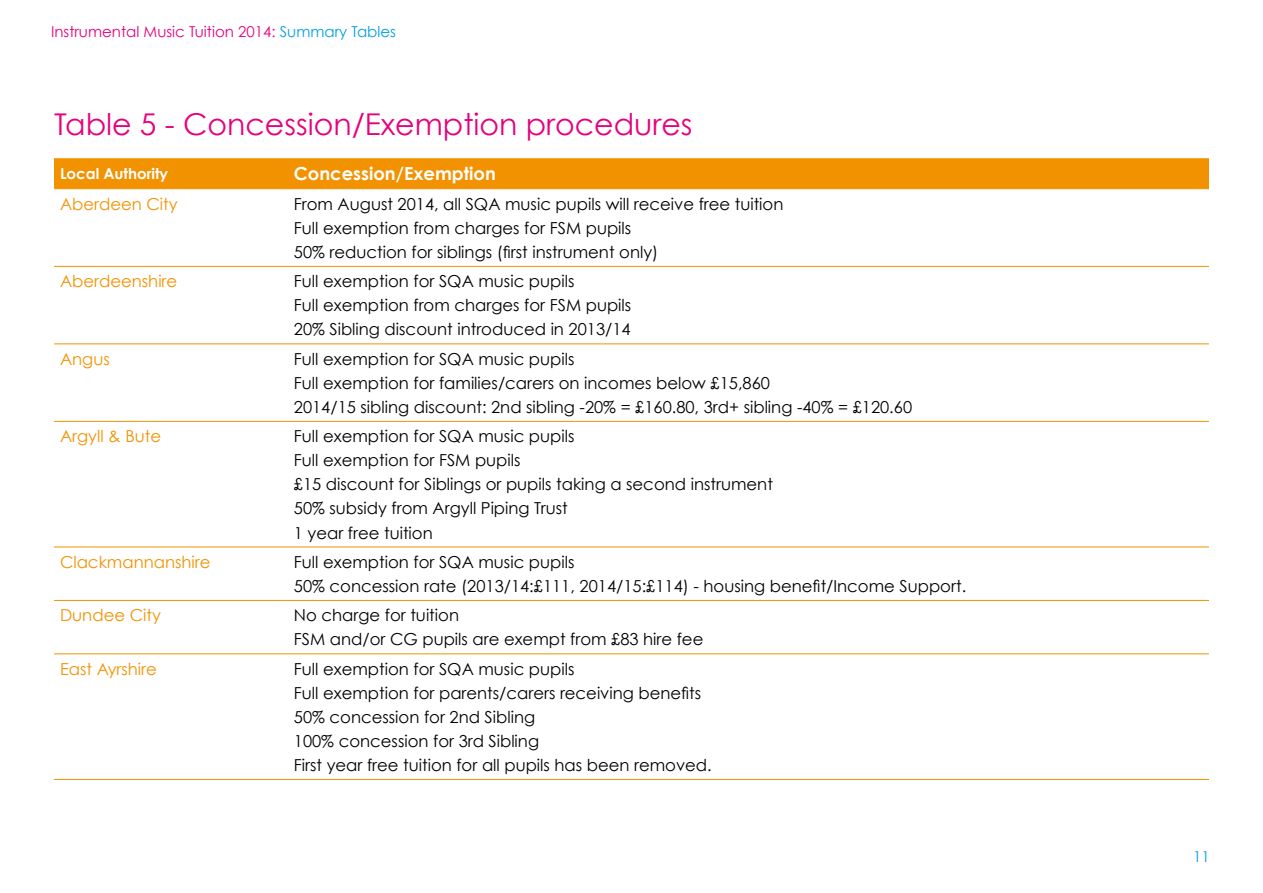
<style>
.page{position:relative;width:1263px;height:893px;background:#fff}
.page>*{position:absolute;margin:0;border:0;box-sizing:border-box;transform-origin:0 0}
.t1{font:30px "Century Gothic";color:#e6007d}
.t2{font:700 18px "Century Gothic";color:#fff}
.t3{font:16.5px/24px "Century Gothic";color:#000}
.t4{font:16.5px "Century Gothic";color:#f39200}
.t5{font:15px "Century Gothic";color:#e6007d}
.t6{font:700 15px "Century Gothic";color:#fff}
.t7{font:15px "Century Gothic";color:#009fe3}
.s1{color:#009fe3}
</style>
<div class="page">
<div style="left:54px;top:158px;width:1155px;height:30px;background:#f39200"></div>
<hr style="left:54px;top:188px;width:234px;height:1px;background:#f39200">
<hr style="left:288px;top:188px;width:921px;height:1px;background:#f39200">
<hr style="left:54px;top:266px;width:234px;height:1px;background:#f39200">
<hr style="left:288px;top:266px;width:921px;height:1px;background:#f39200">
<hr style="left:54px;top:344px;width:234px;height:1px;background:#f39200">
<hr style="left:288px;top:344px;width:921px;height:1px;background:#f39200">
<hr style="left:54px;top:421px;width:234px;height:1px;background:#f39200">
<hr style="left:288px;top:421px;width:921px;height:1px;background:#f39200">
<hr style="left:54px;top:547px;width:234px;height:1px;background:#f39200">
<hr style="left:288px;top:547px;width:921px;height:1px;background:#f39200">
<hr style="left:54px;top:600px;width:234px;height:1px;background:#f39200">
<hr style="left:288px;top:600px;width:921px;height:1px;background:#f39200">
<hr style="left:54px;top:654px;width:234px;height:1px;background:#f39200">
<hr style="left:288px;top:654px;width:921px;height:1px;background:#f39200">
<hr style="left:54px;top:779px;width:234px;height:1px;background:#f39200">
<hr style="left:288px;top:779px;width:921px;height:1px;background:#f39200">
<p class="t5" style="left:51px;top:22px;width:347px">Instrumental Music Tuition 2014: <span class="s1">Summary Tables</span></p>
<h1 class="t1" style="left:54px;top:106px;width:640px">Table 5 - Concession/Exemption procedures</h1>
<p class="t6" style="left:60px;top:164px;width:110px">Local Authority</p>
<p class="t2" style="left:294px;top:162px;width:203px">Concession/Exemption</p>
<p class="t4" style="left:60px;top:194px;width:119px">Aberdeen City</p>
<p class="t3" style="left:294px;top:192px;width:491px">From August 2014, all SQA music pupils will receive free tuition<br>Full exemption from charges for FSM pupils<br>50% reduction for siblings (first instrument only)</p>
<p class="t4" style="left:60px;top:271px;width:119px">Aberdeenshire</p>
<p class="t3" style="left:294px;top:269px;width:339px">Full exemption for SQA music pupils<br>Full exemption from charges for FSM pupils<br>20% Sibling discount introduced in 2013/14</p>
<p class="t4" style="left:60px;top:349px;width:51px">Angus</p>
<p class="t3" style="left:294px;top:347px;width:620px">Full exemption for SQA music pupils<br>Full exemption for families/carers on incomes below £15,860<br>2014/15 sibling discount: 2nd sibling -20% = £160.80, 3rd+ sibling -40% = £120.60</p>
<p class="t4" style="left:60px;top:426px;width:103px">Argyll &amp; Bute</p>
<p class="t3" style="left:294px;top:424px;width:481px">Full exemption for SQA music pupils<br>Full exemption for FSM pupils<br>£15 discount for Siblings or pupils taking a second instrument 50% subsidy from Argyll Piping Trust<br>1 year free tuition</p>
<p class="t4" style="left:60px;top:552px;width:152px">Clackmannanshire</p>
<p class="t3" style="left:294px;top:550px;width:674px">Full exemption for SQA music pupils<br>50% concession rate (2013/14:£111, 2014/15:£114) - housing benefit/Income Support.</p>
<p class="t4" style="left:60px;top:605px;width:102px">Dundee City</p>
<p class="t3" style="left:294px;top:603px;width:411px">No charge for tuition<br>FSM and/or CG pupils are exempt from £83 hire fee</p>
<p class="t4" style="left:60px;top:659px;width:98px">East Ayrshire</p>
<p class="t3" style="left:294px;top:657px;width:419px">Full exemption for SQA music pupils<br>Full exemption for parents/carers receiving benefits 50% concession for 2nd Sibling<br>100% concession for 3rd Sibling<br>First year free tuition for all pupils has been removed.</p>
<p class="t7" style="left:1193px;top:847px;width:18px">11</p>
</div>
